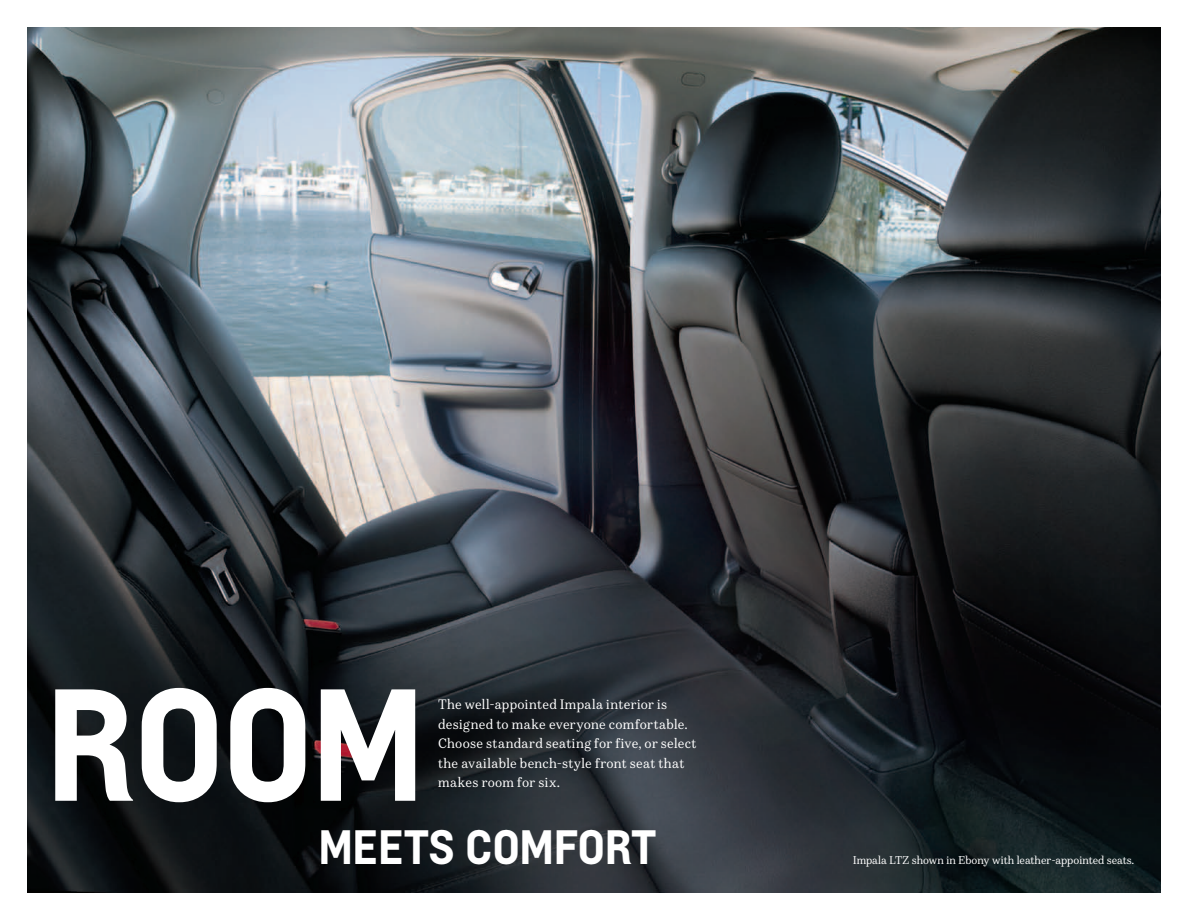
<style>
.page{position:relative;width:1188px;height:918px;background:#fff}
.page>*{position:absolute;margin:0;border:0;box-sizing:border-box;transform-origin:0 0}
.t1{font:700 148.5px "Louis";color:#fff}
.t2{font:700 45px "Louis";letter-spacing:-.025em;color:#fff}
.t3{font:12.75px/19.5px "Durant";letter-spacing:.025em;color:#fff}
.t4{font:10.5px "Durant";color:#fff}
</style>
<div class="page">
<img style="left:27px;top:27px;width:1134px;height:865px">
<h1 class="t1" style="left:44px;top:646px;width:383px">ROOM</h1>
<p class="t3" style="left:438px;top:695px;width:260px">The well-appointed Impala interior is designed to make everyone comfortable.<br>Choose standard seating for five, or select the available bench-style front seat that makes room for six.</p>
<h2 class="t2" style="left:318px;top:817px;width:338px">MEETS COMFORT</h2>
<p class="t4" style="left:853px;top:853px;width:282px">Impala LTZ shown in Ebony with leather-appointed seats.</p>
</div>
